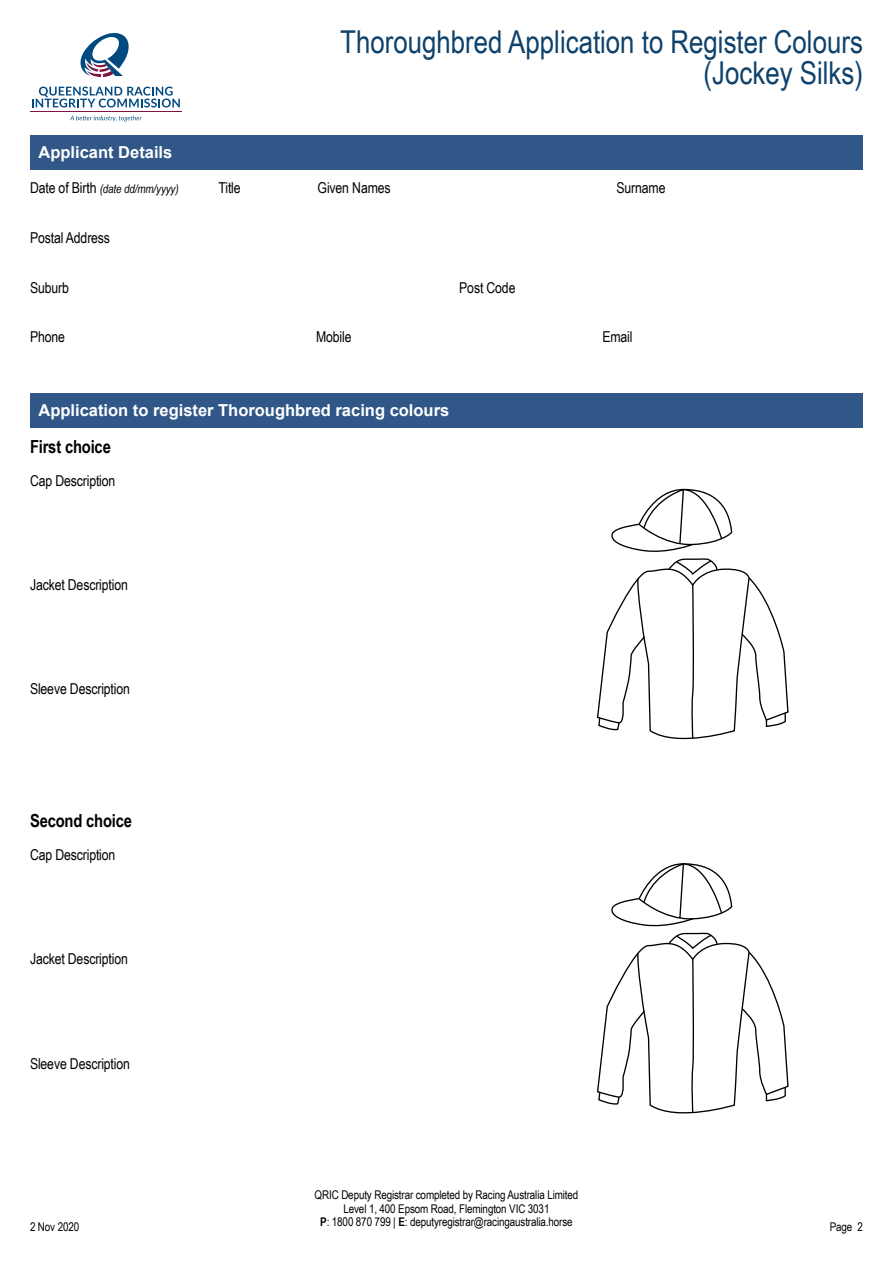
<style>
.page{position:relative;width:893px;height:1263px;background:#fff}
.page>*{position:absolute;margin:0;border:0;box-sizing:border-box;transform-origin:0 0}
.t1{font:31.5px/31.5px "Arial Narrow";color:#0e416b;text-align:right}
.t2{font:700 18px "Arial Narrow";letter-spacing:-.01em;color:#000}
.t3{font:700 16.5px "Arial";color:#fff}
.t4{font:15px "Arial Narrow";letter-spacing:-.01em;color:#000}
.t5{font:12px/13.5px "Arial Narrow";letter-spacing:-.01em;color:#000;text-align:center}
.t6{font:italic 12px "Arial Narrow";letter-spacing:-.01em;color:#000}
.s1{font-style:normal;font-size:15px}
.s2{font-weight:700}
</style>
<div class="page">
<svg style="left:80px;top:33px;width:49px;height:44px"></svg>
<svg style="left:70px;top:116px;width:72px;height:5px"></svg>
<hr style="left:30px;top:111px;width:152px;height:1px;background:#7c143f">
<svg style="left:32px;top:87px;width:148px;height:21px"></svg>
<div style="left:30px;top:393px;width:833px;height:34px;background:#305788"></div>
<div style="left:30px;top:135px;width:833px;height:34px;background:#305788"></div>
<svg style="left:596px;top:488px;width:193px;height:252px"></svg>
<svg style="left:597px;top:863px;width:192px;height:251px"></svg>
<p class="t3" style="left:39px;top:141px;width:135px">Applicant Details</p>
<p class="t6" style="left:30px;top:180px;width:150px"><span class="s1">Date of Birth</span> (date dd/mm/yyyy)</p>
<p class="t4" style="left:218px;top:176px;width:24px">Title</p>
<h1 class="t1" style="left:340px;top:25px;width:524px">Thoroughbred Application to Register Colours (Jockey Silks)</h1>
<p class="t4" style="left:318px;top:176px;width:75px">Given Names</p>
<p class="t4" style="left:616px;top:176px;width:51px">Surname</p>
<p class="t4" style="left:30px;top:226px;width:82px">Postal Address</p>
<p class="t4" style="left:30px;top:276px;width:40px">Suburb</p>
<p class="t4" style="left:459px;top:276px;width:58px">Post Code</p>
<p class="t4" style="left:30px;top:326px;width:36px">Phone</p>
<p class="t4" style="left:316px;top:326px;width:37px">Mobile</p>
<p class="t4" style="left:602px;top:326px;width:32px">Email</p>
<p class="t3" style="left:39px;top:400px;width:412px">Application to register Thoroughbred racing colours</p>
<p class="t2" style="left:30px;top:433px;width:82px">First choice</p>
<p class="t4" style="left:30px;top:470px;width:87px">Cap Description</p>
<p class="t4" style="left:30px;top:574px;width:99px">Jacket Description</p>
<p class="t4" style="left:30px;top:678px;width:101px">Sleeve Description</p>
<p class="t2" style="left:30px;top:807px;width:104px">Second choice</p>
<p class="t4" style="left:30px;top:844px;width:87px">Cap Description</p>
<p class="t4" style="left:30px;top:948px;width:99px">Jacket Description</p>
<p class="t4" style="left:30px;top:1052px;width:101px">Sleeve Description</p>
<p class="t5" style="left:315px;top:1188px;width:265px">QRIC Deputy Registrar completed by Racing Australia Limited<br>Level 1, 400 Epsom Road, Flemington VIC 3031<br><span class="s2">P</span>: 1800 870 799 | <span class="s2">E</span>: deputyregistrar@racingaustralia.horse</p>
<p class="t5" style="left:30px;top:1219px;width:51px">2 Nov 2020</p>
<p class="t5" style="left:830px;top:1219px;width:35px">Page 2</p>
</div>
